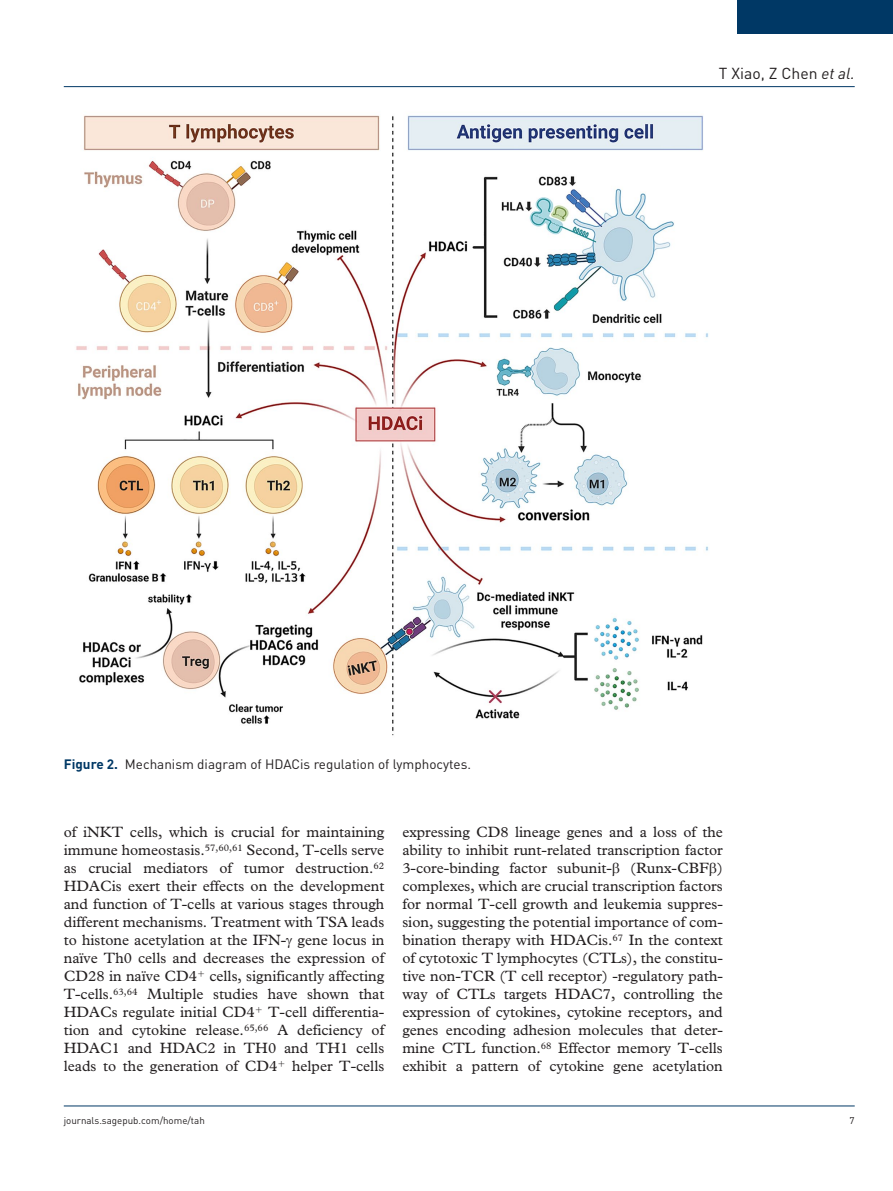
<style>
.page{position:relative;width:893px;height:1191px;background:#fff}
.page>*{position:absolute;margin:0;border:0;box-sizing:border-box;transform-origin:0 0}
.t1{font:15.75px "DIN";color:#231f20}
.t2{font:15px/18px "Plantin Std";color:#231f20;text-align:justify}
.t3{font:13.5px "DIN";color:#231f20}
.t4{font:9.75px "DIN";color:#231f20}
.s1{font-style:italic}
.s2{font-weight:700;color:#003865}
</style>
<div class="page">
<hr style="left:64px;top:86px;width:791px;height:1px;background:#003865">
<hr style="left:64px;top:1105px;width:791px;height:1px;background:#003865">
<div style="left:738px;top:0;width:155px;height:34px;background:#003865"></div>
<img style="left:76px;top:115px;width:633px;height:621px">
<p class="t1" style="left:719px;top:63px;width:137px">T Xiao, Z Chen <span class="s1">et al.</span></p>
<p class="t3" style="left:64px;top:755px;width:409px"><span class="s2">Figure 2.</span> Mechanism diagram of HDACis regulation of lymphocytes.</p>
<p class="t2" style="left:64px;top:823px;width:322px">of iNKT cells, which is crucial for maintaining immune homeostasis.<sup>57,60,61</sup> Second, T-cells serve as crucial mediators of tumor destruction.<sup>62<br></sup>HDACis exert their effects on the development and function of T-cells at various stages through different mechanisms. Treatment with TSA leads to histone acetylation at the IFN- gene locus in naïve Th0 cells and decreases the expression of CD28 in naïve CD4 cells, significantly affecting T-cells.<sup>63,64</sup> Multiple studies have shown that HDACs regulate initial CD4 T-cell differentia&shy;tion and cytokine release.<sup>65,66</sup> A deficiency of HDAC1 and HDAC2 in TH0 and TH1 cells leads to the generation of CD4 helper T-cells</p>
<p class="t2" style="left:402px;top:823px;width:322px">expressing CD8 lineage genes and a loss of the ability to inhibit runt-related transcription factor 3-core-binding factor subunit- (Runx-CBF ) complexes, which are crucial transcription factors for normal T-cell growth and leukemia suppres&shy;sion, suggesting the potential importance of com&shy;bination therapy with HDACis.<sup>67</sup> In the context of cytotoxic T lymphocytes (CTLs), the constitu&shy;tive non-TCR (T cell receptor) -regulatory path&shy;way of CTLs targets HDAC7, controlling the expression of cytokines, cytokine receptors, and genes encoding adhesion molecules that deter&shy;mine CTL function.<sup>68</sup> Effector memory T-cells exhibit a pattern of cytokine gene acetylation</p>
<p class="t4" style="left:64px;top:1114px;width:143px">journals.sagepub.com/home/tah</p>
<p class="t4" style="left:850px;top:1114px;width:7px">7</p>
</div>
